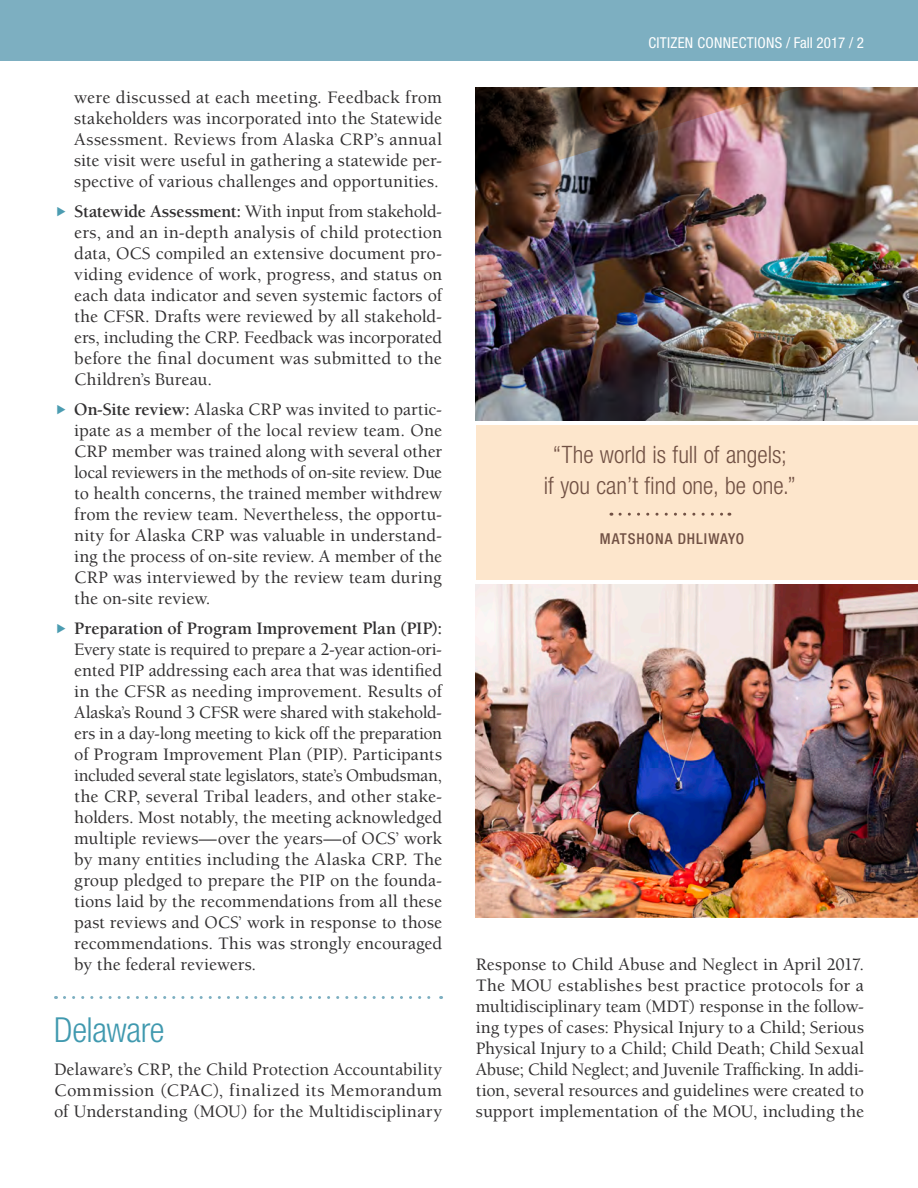
<style>
.page{position:relative;width:918px;height:1188px;background:#fff}
.page>*{position:absolute;margin:0;border:0;box-sizing:border-box;transform-origin:0 0}
.State_Name{font:300 condensed 34.5px "Helvetica Neue LT Std";letter-spacing:-.015em;color:#4099af}
.t1{font:300 condensed 24px/31.5px "Helvetica Neue LT Std";color:#715144;text-align:center}
.body{font:500 18px/21px "Berkeley Std";color:#312f30;text-align:justify}
.t2{font:condensed 15px "Helvetica Neue LT Std";letter-spacing:.02em;color:#fff}
.t3{font:500 condensed 15px "Helvetica Neue LT Std";letter-spacing:.06em;color:#715144}
.s1{font-family:"Berkeley Pro";font-weight:700}
</style>
<div class="page">
<div style="left:0;top:0;width:918px;height:60px;background:#7dafc1"></div>
<svg style="left:64px;top:996px;width:378px;height:3px"></svg>
<div style="left:476px;top:425px;width:442px;height:154px;background:#fde6cc"></div>
<svg style="left:620px;top:513px;width:110px;height:3px"></svg>
<img style="left:476px;top:88px;width:442px;height:333px">
<img style="left:476px;top:585px;width:442px;height:333px">
<img style="left:576px;top:792px;width:342px;height:125px">
<img style="left:475px;top:88px;width:322px;height:98px">
<p class="body" style="left:74px;top:87px;width:369px">were discussed at each meeting. Feedback from stakeholders was incorporated into the Statewide Assessment. Reviews from Alaska CRP’s annual site visit were useful in gathering a statewide per&shy;spective of various challenges and opportunities.</p>
<p class="body" style="left:74px;top:201px;width:369px"><span class="s1">Statewide Assessment:</span> With input from stakehold&shy;ers, and an in-depth analysis of child protection data, OCS compiled an extensive document pro&shy;viding evidence of work, progress, and status on each data indicator and seven systemic factors of the CFSR. Drafts were reviewed by all stakehold&shy;ers, including the CRP. Feedback was incorporated before the final document was submitted to the Children’s Bureau.</p>
<p class="body" style="left:74px;top:399px;width:369px"><span class="s1">On-Site review:</span> Alaska CRP was invited to partic&shy;ipate as a member of the local review team. One CRP member was trained along with several other local reviewers in the methods of on-site review. Due to health concerns, the trained member withdrew from the review team. Nevertheless, the opportu&shy;nity for Alaska CRP was valuable in understand&shy;ing the process of on-site review. A member of the CRP was interviewed by the review team during the on-site review.</p>
<p class="body" style="left:74px;top:618px;width:369px"><span class="s1">Preparation of Program Improvement Plan (PIP):<br></span>Every state is required to prepare a 2-year action-ori&shy;ented PIP addressing each area that was identified in the CFSR as needing improvement. Results of Alaska’s Round 3 CFSR were shared with stakehold&shy;ers in a day-long meeting to kick off the preparation of Program Improvement Plan (PIP). Participants included several state legislators, state’s Ombudsman, the CRP, several Tribal leaders, and other stake&shy;holders. Most notably, the meeting acknowledged multiple reviews—over the years—of OCS’ work by many entities including the Alaska CRP. The group pledged to prepare the PIP on the founda&shy;tions laid by the recommendations from all these past reviews and OCS’ work in response to those recommendations. This was strongly encouraged by the federal reviewers.</p>
<h3 class="State_Name" style="left:54px;top:1010px;width:112px">Delaware</h3>
<p class="body" style="left:54px;top:1059px;width:390px">Delaware’s CRP, the Child Protection Accountability Commission (CPAC), finalized its Memorandum of Understanding (MOU) for the Multidisciplinary</p>
<p class="t2" style="left:648px;top:34px;width:217px">CITIZEN CONNECTIONS / Fall 2017 / 2</p>
<h2 class="t1" style="left:544px;top:438px;width:254px">“The world is full of angels;<br>if you can’t find one, be one.”</h2>
<p class="t3" style="left:600px;top:530px;width:146px">MATSHONA DHLIWAYO</p>
<p class="body" style="left:476px;top:954px;width:390px">Response to Child Abuse and Neglect in April 2017.<br>The MOU establishes best practice protocols for a multidisciplinary team (MDT) response in the follow&shy;ing types of cases: Physical Injury to a Child; Serious Physical Injury to a Child; Child Death; Child Sexual Abuse; Child Neglect; and Juvenile Trafficking. In addi&shy;tion, several resources and guidelines were created to support implementation of the MOU, including the</p>
</div>
